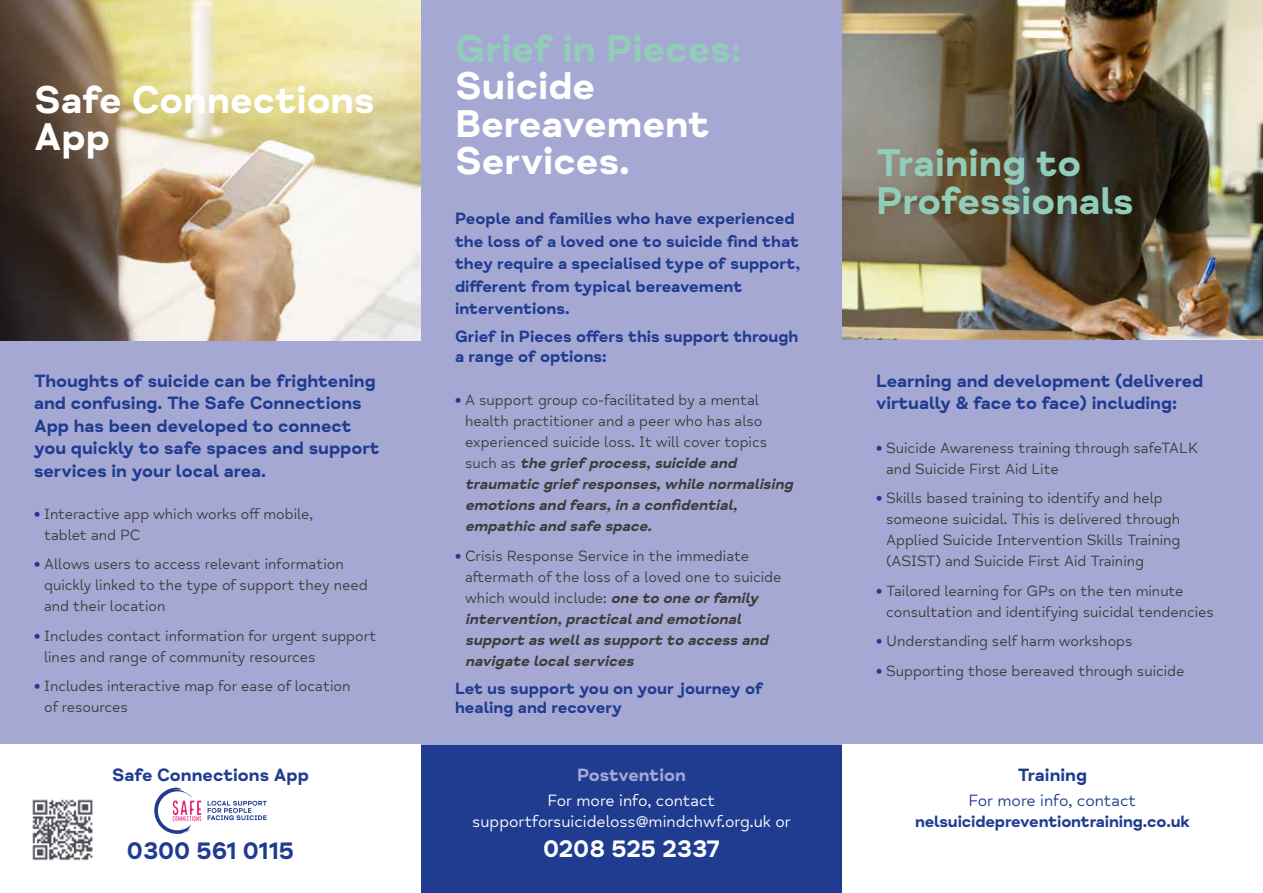
<style>
.page{position:relative;width:1263px;height:893px;background:#fff}
.page>*{position:absolute;margin:0;border:0;box-sizing:border-box;transform-origin:0 0}
.t1{font:39px/37.5px "Mind Meridian Display";color:#fff}
.t2{font:39px/37.5px "Mind Meridian Display";color:#91cdb8}
.t3{font:700 24px "Mind Meridian";color:#fff}
.t4{font:700 24px "Mind Meridian";color:#1f3c90}
.t5{font:700 18px/22.5px "Mind Meridian";color:#1f3c90}
.t6{font:700 18px "Mind Meridian";letter-spacing:-.005em;color:#a3a9d6}
.t7{font:700 16.5px/22.5px "Mind Meridian";color:#1f3c90}
.t8{font:16.5px/21px "Mind Meridian";color:#fff;text-align:center}
.t9{font:16.5px "Mind Meridian";color:#1f3c90}
.t10{font:15px/21px "Mind Meridian";color:#3c3c3b}
.t11{font:italic 700 15px/21px "Mind Meridian";color:#3c3c3b}
.s1{font-weight:700;color:#1f3c90}
.s2{font-style:normal;color:#1f3c90}
.s3{font-weight:400;font-style:normal}
</style>
<div class="page">
<img style="left:842px;top:0;width:421px;height:340px">
<div style="left:842px;top:340px;width:421px;height:404px;background:#a6a8d4"></div>
<div style="left:421px;top:744px;width:421px;height:149px;background:#1f3c90"></div>
<div style="left:0;top:340px;width:421px;height:404px;background:#a6a8d4"></div>
<div style="left:421px;top:0;width:421px;height:744px;background:#a6a8d4"></div>
<img style="left:0;top:0;width:421px;height:340px">
<img style="left:32px;top:799px;width:61px;height:62px">
<svg style="left:154px;top:787px;width:47px;height:47px"></svg>
<svg style="left:208px;top:801px;width:59px;height:19px"></svg>
<h1 class="t1" style="left:34px;top:84px;width:342px">Safe Connections<br>App</h1>
<p class="t5" style="left:34px;top:370px;width:347px">Thoughts of suicide can be frightening and confusing. The Safe Connections App has been developed to connect you quickly to safe spaces and support services in your local area.</p>
<p class="t10" style="left:44px;top:503px;width:271px;text-indent:-10px"><span class="s1">•</span> Interactive app which works off mobile, tablet and PC</p>
<p class="t10" style="left:44px;top:554px;width:325px;text-indent:-10px"><span class="s1">•</span> Allows users to access relevant information quickly linked to the type of support they need and their location</p>
<p class="t10" style="left:44px;top:625px;width:334px;text-indent:-10px"><span class="s1">•</span> Includes contact information for urgent support lines and range of community resources</p>
<p class="t10" style="left:44px;top:676px;width:308px;text-indent:-10px"><span class="s1">•</span> Includes interactive map for ease of location of resources</p>
<p class="t5" style="left:112px;top:764px;width:198px">Safe Connections App</p>
<h2 class="t4" style="left:127px;top:836px;width:169px">0300 561 0115</h2>
<h1 class="t2" style="left:455px;top:33px;width:288px">Grief in Pieces:</h1>
<h1 class="t1" style="left:455px;top:70px;width:256px">Suicide<br>Bereavement<br>Services.</h1>
<p class="t7" style="left:455px;top:208px;width:347px">People and families who have experienced the loss of a loved one to suicide find that they require a specialised type of support, different from typical bereavement interventions.</p>
<p class="t7" style="left:455px;top:327px;width:345px;line-height:19.5px">Grief in Pieces offers this support through a range of options:</p>
<p class="t11" style="left:465px;top:390px;width:333px;text-indent:-10px"><span class="s2">•</span> <span class="s3">A support group co-facilitated by a mental health practitioner and a peer who has also experienced suicide loss. It will cover topics<br>s u c h a s</span> the griefprocess,suicide and traumatic griefresponses,while normalising emotions and fears,in a confidential, empathic and safe space.</p>
<p class="t11" style="left:465px;top:545px;width:318px;text-indent:-10px"><span class="s2">•</span> <span class="s3">Crisis Response Service in the immediate aftermath of the loss of a loved one to suicide which would include:</span> one to one orfamily intervention,practicaland emotional support as wellas support to access and navigate localservices</p>
<p class="t7" style="left:455px;top:679px;width:310px;line-height:19.5px">Let us support you on your journey of healing and recovery</p>
<p class="t6" style="left:577px;top:764px;width:110px">Postvention</p>
<p class="t8" style="left:472px;top:791px;width:320px">For more info, contact supportforsuicideloss@mindchwf.org.uk or</p>
<h2 class="t3" style="left:543px;top:835px;width:178px">0208 525 2337</h2>
<h1 class="t2" style="left:876px;top:147px;width:259px">Training to<br>Professionals</h1>
<p class="t5" style="left:876px;top:370px;width:329px">Learning and development (delivered virtually &amp; face to face) including:</p>
<p class="t10" style="left:886px;top:437px;width:313px;text-indent:-10px"><span class="s1">•</span> Suicide Awareness training through safeTALK and Suicide First Aid Lite</p>
<p class="t10" style="left:886px;top:488px;width:296px;text-indent:-10px"><span class="s1">•</span> Skills based training to identify and help someone suicidal. This is delivered through Applied Suicide Intervention Skills Training (ASIST) and Suicide First Aid Training</p>
<p class="t10" style="left:886px;top:580px;width:329px;text-indent:-10px"><span class="s1">•</span> Tailored learning for GPs on the ten minute consultation and identifying suicidal tendencies</p>
<p class="t10" style="left:876px;top:631px;width:258px"><span class="s1">•</span> Understanding self harm workshops</p>
<p class="t10" style="left:876px;top:660px;width:310px"><span class="s1">•</span> Supporting those bereaved through suicide</p>
<p class="t5" style="left:1018px;top:764px;width:71px">Training</p>
<p class="t9" style="left:969px;top:792px;width:169px">For more info, contact</p>
<p class="t7" style="left:915px;top:811px;width:276px">nelsuicidepreventiontraining.co.uk</p>
</div>
